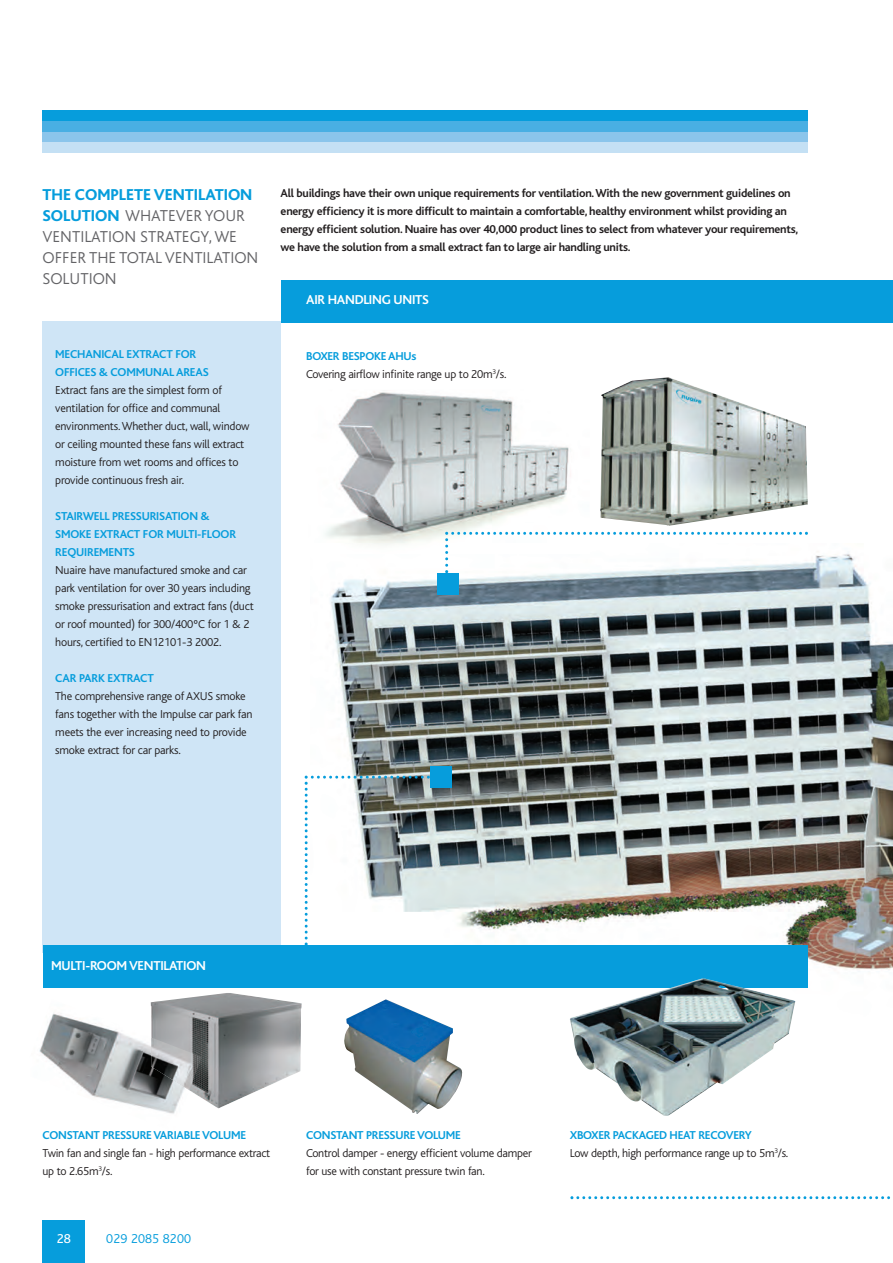
<style>
.page{position:relative;width:893px;height:1263px;background:#fff}
.page>*{position:absolute;margin:0;border:0;box-sizing:border-box;transform-origin:0 0}
.t1{font:300 16.5px/21px "Bliss";color:#636366}
.t2{font:700 13.5px "Bliss";letter-spacing:-.02em;color:#fff}
.t3{font:300 13.5px "Bliss";letter-spacing:.01em;color:#069ddc}
.t4{font:13.5px "Bliss";color:#fff}
.t5{font:300 12px/18px "Bliss";letter-spacing:-.015em;color:#231f20}
.t6{font:700 12px/18px "Bliss";letter-spacing:-.02em;color:#231f20}
.t7{font:700 12px/18px "Bliss";letter-spacing:-.015em;color:#069ddc}
.s1{font-weight:800;color:#069ddc}
.s2{font-weight:700;color:#069ddc}
</style>
<div class="page">
<div style="left:43px;top:1220px;width:42px;height:43px;background:#069ddc"></div>
<div style="left:43px;top:111px;width:765px;height:10px;background:#069ddc"></div>
<div style="left:43px;top:121px;width:765px;height:11px;background:#49afe3"></div>
<div style="left:43px;top:132px;width:765px;height:10px;background:#8bc5eb"></div>
<div style="left:43px;top:142px;width:765px;height:11px;background:#c4e0f4"></div>
<img style="left:311px;top:553px;width:582px;height:520px">
<div style="left:43px;top:321px;width:238px;height:631px;background:#cfe5f6"></div>
<div style="left:281px;top:280px;width:612px;height:42px;background:#069ddc"></div>
<div style="left:43px;top:945px;width:765px;height:43px;background:#069ddc"></div>
<img style="left:178px;top:993px;width:124px;height:115px">
<img style="left:344px;top:999px;width:118px;height:115px">
<div style="left:430px;top:766px;width:21px;height:22px;background:#069ddc"></div>
<div style="left:438px;top:573px;width:21px;height:21px;background:#069ddc"></div>
<svg style="left:570px;top:1196px;width:320px;height:3px"></svg>
<svg style="left:305px;top:776px;width:137px;height:169px"></svg>
<img style="left:39px;top:999px;width:150px;height:115px">
<img style="left:151px;top:1037px;width:51px;height:53px">
<img style="left:325px;top:392px;width:260px;height:151px">
<img style="left:570px;top:978px;width:225px;height:138px">
<img style="left:600px;top:377px;width:208px;height:149px">
<svg style="left:445px;top:532px;width:363px;height:41px"></svg>
<h1 class="t1" style="left:43px;top:186px;width:217px"><span class="s1">THE COMPLETE VENTILATION<br>SOLUTION</span> WHATEVER YOUR<br>VENTILATION STRATEGY, WE<br>OFFER THE TOTAL VENTILATION<br>SOLUTION</h1>
<p class="t7" style="left:55px;top:347px;width:155px">MECHANICAL EXTRACT FOR<br>OFFICES &amp; COMMUNAL AREAS</p>
<p class="t5" style="left:55px;top:383px;width:196px">Extract fans are the simplest form of ventilation for office and communal environments. Whether duct, wall, window or ceiling mounted these fans will extract moisture from wet rooms and offices to provide continuous fresh air.</p>
<p class="t7" style="left:55px;top:509px;width:182px">STAIRWELL PRESSURISATION &amp;<br>SMOKE EXTRACT FOR MULTI-FLOOR<br>REQUIREMENTS</p>
<p class="t5" style="left:55px;top:563px;width:200px">Nuaire have manufactured smoke and car park ventilation for over 30 years including smoke pressurisation and extract fans (duct or roof mounted) for 300/400ºC for 1 &amp; 2 hours, certified to EN12101-3 2002.</p>
<p class="t7" style="left:55px;top:671px;width:100px">CAR PARK EXTRACT</p>
<p class="t5" style="left:55px;top:689px;width:199px">The comprehensive range of AXUS smoke fans together with the Impulse car park fan meets the ever increasing need to provide smoke extract for car parks.</p>
<p class="t6" style="left:281px;top:185px;width:519px">All buildings have their own unique requirements for ventilation. With the new government guidelines on energy efficiency it is more difficult to maintain a comfortable, healthy environment whilst providing an energy efficient solution. Nuaire has over 40,000 product lines to select from whatever your requirements, we have the solution from a small extract fan to large air handling units.</p>
<p class="t2" style="left:306px;top:295px;width:124px">AIR HANDLING UNITS</p>
<p class="t5" style="left:306px;top:348px;width:202px"><span class="s2">BOXER BESPOKE AHUs<br></span>Covering airflow infinite range up to 20m<sup>3</sup>/s.</p>
<p class="t2" style="left:51px;top:961px;width:157px">MULTI-ROOM VENTILATION</p>
<p class="t7" style="left:43px;top:1127px;width:205px">CONSTANT PRESSURE VARIABLE VOLUME</p>
<p class="t5" style="left:43px;top:1145px;width:229px">Twin fan and single fan - high performance extract up to 2.65m<sup>3</sup>/s.</p>
<p class="t4" style="left:57px;top:1234px;width:16px">28</p>
<p class="t3" style="left:106px;top:1234px;width:86px">029 2085 8200</p>
<p class="t7" style="left:306px;top:1127px;width:156px">CONSTANT PRESSURE VOLUME</p>
<p class="t5" style="left:306px;top:1145px;width:227px">Control damper - energy efficient volume damper for use with constant pressure twin fan.</p>
<p class="t5" style="left:570px;top:1127px;width:220px"><span class="s2">XBOXER PACKAGED HEAT RECOVERY<br></span>Low depth, high performance range up to 5m<sup>3</sup>/s.</p>
</div>
